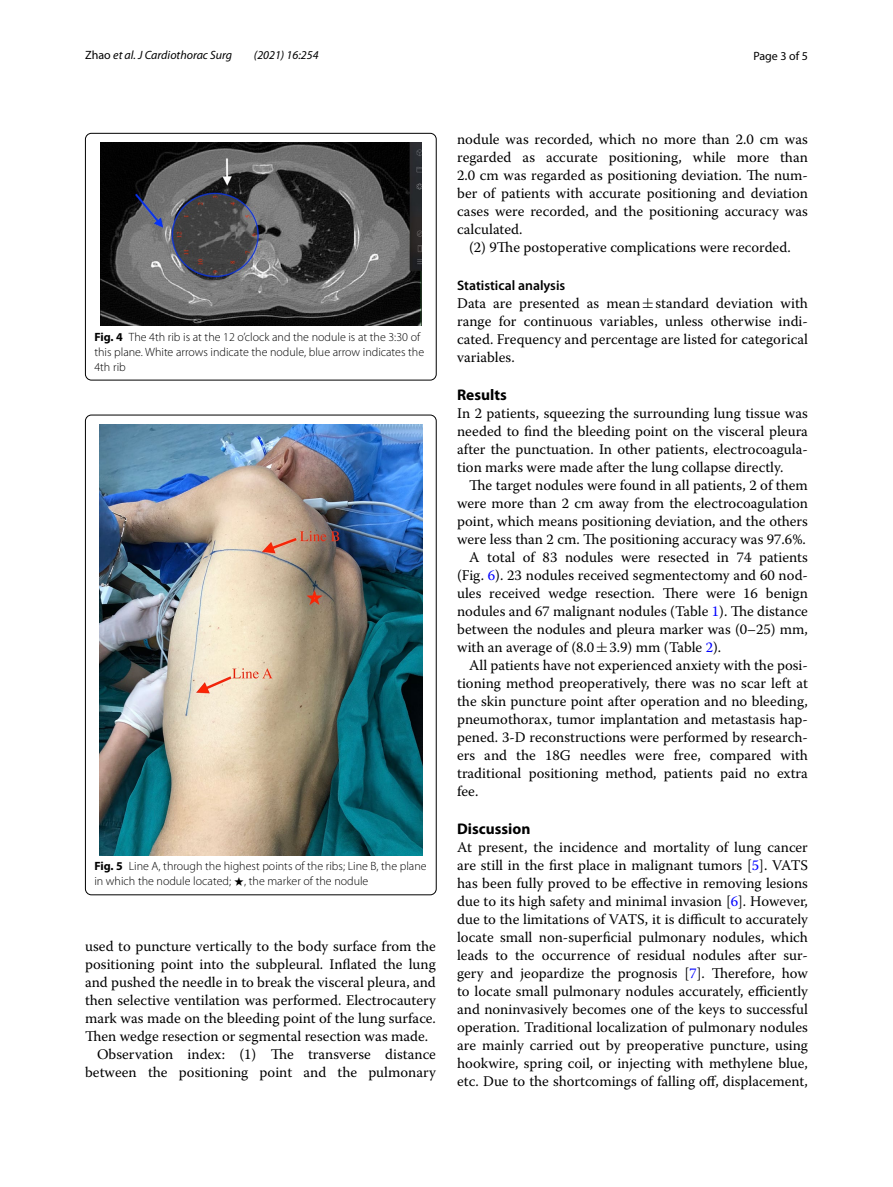
<style>
.page{position:relative;width:893px;height:1187px;background:#fff}
.page>*{position:absolute;margin:0;border:0;box-sizing:border-box;transform-origin:0 0}
.t1{font:700 15.45px "Myriad Pro";color:#000}
.t2{font:14.7px/18px "Warnock Pro";color:#000;text-align:justify}
.t3{font:600 13.8px "Myriad Pro";color:#000}
.t4{font:300 12px/15px "Myriad Pro";color:#000}
.t5{font:italic 12px "Myriad Pro";color:#000}
.t6{font:12px "Myriad Pro";color:#000}
.s1{font-style:normal}
.s2{font-weight:700}
.s3{font-family:"STIX Math";font-weight:400}
.s4{font-family:"MTSY"}
.s5{color:#00f}
</style>
<div class="page">
<img style="left:101px;top:142px;width:320px;height:183px">
<div style="left:85px;top:133px;width:351px;height:247px;border:1px solid #000;border-radius:6px"></div>
<img style="left:99px;top:424px;width:323px;height:431px">
<p class="t5" style="left:85px;top:48px;width:149px"><span class="s1">Zhao</span> et al. J Cardiothorac Surg</p>
<p class="t5" style="left:254px;top:48px;width:66px">(2021) 16:254</p>
<p class="t6" style="left:753px;top:48px;width:56px">Page 3 of 5</p>
<p class="t4" style="left:94px;top:329px;width:331px"><span class="s2">Fig. 4</span> The 4th rib is at the 12 o’clock and the nodule is at the 3:30 of this plane. White arrows indicate the nodule, blue arrow indicates the<br>4th rib</p>
<p class="t4" style="left:94px;top:859px;width:334px"><span class="s2">Fig. 5</span> Line A, through the highest points of the ribs; Line B, the plane in which the nodule located; <span class="s3">★</span>, the marker of the nodule</p>
<p class="t2" style="left:85px;top:936px;width:352px">used to puncture vertically to the body surface from the</p>
<p class="t2" style="left:85px;top:954px;width:352px">positioning point into the subpleural. Inflated the lung</p>
<p class="t2" style="left:85px;top:972px;width:352px">and pushed the needle in to break the visceral pleura, and</p>
<p class="t2" style="left:85px;top:990px;width:352px">then selective ventilation was performed. Electrocautery</p>
<p class="t2" style="left:85px;top:1008px;width:352px">mark was made on the bleeding point of the lung surface.</p>
<p class="t2" style="left:85px;top:1026px;width:345px">Then wedge resection or segmental resection was made.</p>
<p class="t2" style="left:97px;top:1044px;width:340px">Observation index: (1) The transverse distance</p>
<p class="t2" style="left:85px;top:1062px;width:352px">between the positioning point and the pulmonary</p>
<p class="t2" style="left:457px;top:130px;width:352px">nodule was recorded, which no more than 2.0 cm was regarded as accurate positioning, while more than 2.0 cm was regarded as positioning deviation. The num&shy;ber of patients with accurate positioning and deviation cases were recorded, and the positioning accuracy was calculated.</p>
<p class="t2" style="left:469px;top:238px;width:323px">(2) 9The postoperative complications were recorded.</p>
<p class="t3" style="left:457px;top:276px;width:110px">Statistical analysis</p>
<p class="t2" style="left:457px;top:293px;width:352px">Data are presented as mean<span class="s4">±</span>standard deviation with range for continuous variables, unless otherwise indi&shy;cated. Frequency and percentage are listed for categorical variables.</p>
<p class="t1" style="left:457px;top:384px;width:51px">Results</p>
<p class="t2" style="left:457px;top:403px;width:352px">In 2 patients, squeezing the surrounding lung tissue was needed to find the bleeding point on the visceral pleura after the punctuation. In other patients, electrocoagula&shy;tion marks were made after the lung collapse directly.</p>
<p class="t2" style="left:469px;top:475px;width:340px">The target nodules were found in all patients, 2 of them</p>
<p class="t2" style="left:457px;top:493px;width:352px">were more than 2 cm away from the electrocoagulation</p>
<p class="t2" style="left:457px;top:511px;width:352px">point, which means positioning deviation, and the others</p>
<p class="t2" style="left:457px;top:529px;width:350px">were less than 2 cm. The positioning accuracy was 97.6%.</p>
<p class="t2" style="left:469px;top:547px;width:340px">A total of 83 nodules were resected in 74 patients</p>
<p class="t2" style="left:457px;top:565px;width:352px">(Fig. <span class="s5">6</span>). 23 nodules received segmentectomy and 60 nod-</p>
<p class="t2" style="left:457px;top:583px;width:352px">ules received wedge resection. There were 16 benign</p>
<p class="t2" style="left:457px;top:601px;width:352px">nodules and 67 malignant nodules (Table <span class="s5">1</span>). The distance</p>
<p class="t2" style="left:457px;top:619px;width:352px">between the nodules and pleura marker was (0–25) mm,</p>
<p class="t2" style="left:457px;top:637px;width:266px">with an average of (8.0<span class="s4">±</span>3.9) mm (Table <span class="s5">2</span>).</p>
<p class="t2" style="left:469px;top:655px;width:340px">All patients have not experienced anxiety with the posi-</p>
<p class="t2" style="left:457px;top:673px;width:352px">tioning method preoperatively, there was no scar left at</p>
<p class="t2" style="left:457px;top:691px;width:352px">the skin puncture point after operation and no bleeding,</p>
<p class="t2" style="left:457px;top:709px;width:352px">pneumothorax, tumor implantation and metastasis hap-</p>
<p class="t2" style="left:457px;top:727px;width:352px">pened. 3-D reconstructions were performed by research-</p>
<p class="t2" style="left:457px;top:745px;width:352px">ers and the 18G needles were free, compared with</p>
<p class="t2" style="left:457px;top:763px;width:352px">traditional positioning method, patients paid no extra</p>
<p class="t2" style="left:457px;top:781px;width:23px">fee.</p>
<p class="t1" style="left:457px;top:818px;width:75px">Discussion</p>
<p class="t2" style="left:457px;top:837px;width:352px">At present, the incidence and mortality of lung cancer are still in the first place in malignant tumors [<span class="s5">5</span>]. VATS has been fully proved to be effective in removing lesions due to its high safety and minimal invasion [<span class="s5">6</span>]. However, due to the limitations of VATS, it is difficult to accurately locate small non-superficial pulmonary nodules, which leads to the occurrence of residual nodules after sur&shy;gery and jeopardize the prognosis [<span class="s5">7</span>]. Therefore, how to locate small pulmonary nodules accurately, efficiently and noninvasively becomes one of the keys to successful operation. Traditional localization of pulmonary nodules are mainly carried out by preoperative puncture, using hookwire, spring coil, or injecting with methylene blue, etc. Due to the shortcomings of falling off, displacement,</p>
</div>
